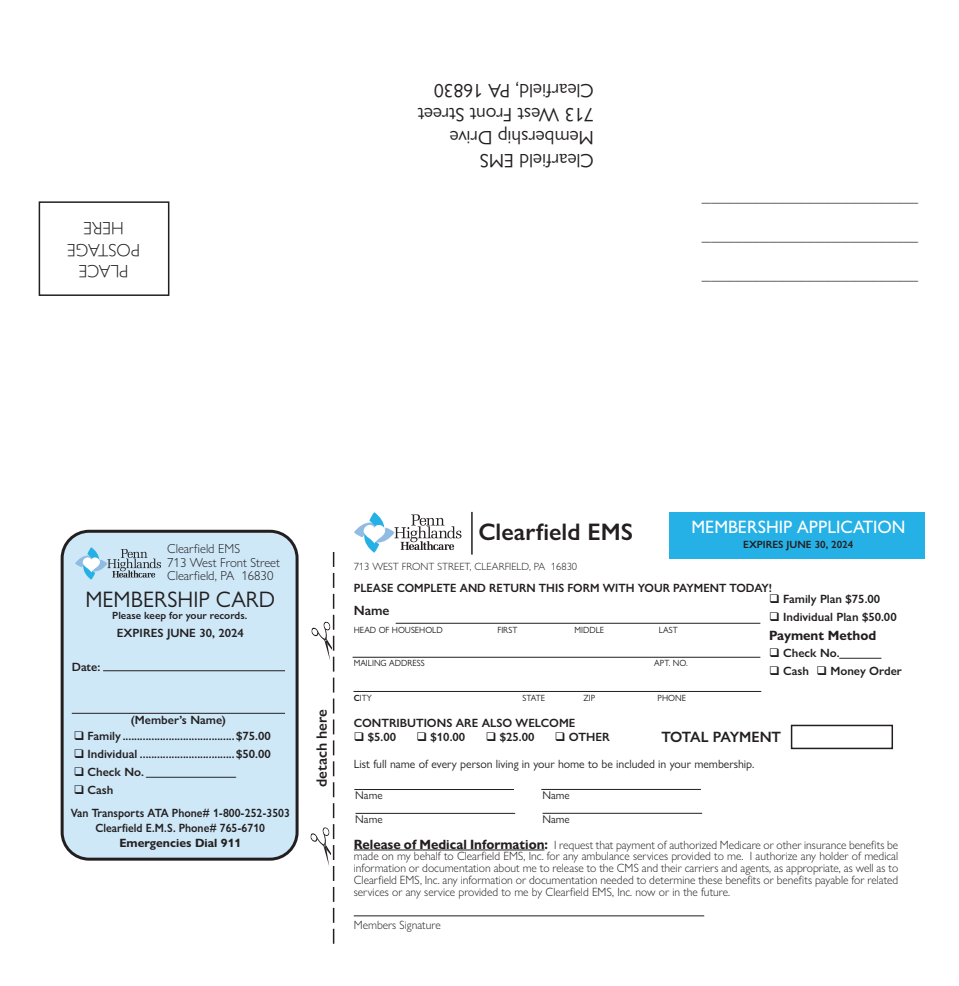
<style>
.page{position:relative;width:959px;height:986px;background:#fff}
.page>*{position:absolute;margin:0;border:0;box-sizing:border-box;transform-origin:0 0}
.t1{font:600 24px "Gill Sans Nova";color:#231f20}
.t2{font:22.5px "Gill Sans Nova";color:#231f20}
.t3{font:19.5px/23.4px "Gill Sans Nova";color:#231f20}
.t4{font:300 18px/39px "Gill Sans Nova";color:#231f20;text-align:justify}
.t5{font:500 18px "Gill Sans Nova";color:#fff}
.t6{font:600 15px "Gill Sans Nova";letter-spacing:-.02em;color:#231f20}
.t7{font:600 15px "Gill Sans Nova";color:#231f20}
.t8{font:700 13.5px "Gill Sans Nova";color:#231f20}
.t9{font:600 13.5px "Gill Sans Nova";color:#231f20}
.t10{font:300 13.05px/13.5px "Gill Sans Nova";color:#231f20}
.t11{font:300 12px/12px "Gill Sans Nova";color:#231f20;text-align:justify}
.t12{font:600 12px "Gill Sans Nova";color:#231f20}
.t13{font:12px "Gill Sans Nova";color:#231f20}
.t14{font:600 12px/15px "Gill Sans Nova";color:#231f20;text-align:center;scale:.92 1}
.t15{font:600 12px "Gill Sans Nova";color:#231f20;scale:.95 1}
.t16{font:700 12px "Gill Sans Nova";color:#231f20}
.t17{font:11.25px "Gill Sans Nova";color:#231f20}
.t18{font:600 10.5px "Gill Sans Nova";color:#231f20}
.t19{font:300 10.5px "Gill Sans Nova";color:#231f20}
.t20{font:9px "Gill Sans Nova";color:#231f20;scale:.95 1}
.s1{font-weight:600}
.s2{font-weight:700;font-size:13.5px}
</style>
<div class="page">
<div style="left:669px;top:512px;width:255px;height:46px;background:#26b1e6"></div>
<div style="left:39px;top:201px;width:130px;height:95px;border:2px solid #231f20"></div>
<div style="left:62px;top:531px;width:235px;height:328px;background:#cee8f8;border-radius:27px"></div>
<div style="left:61px;top:530px;width:237px;height:330px;border:3px solid #231f20;border-radius:27px"></div>
<hr style="left:354px;top:849px;width:190px;height:1px;background:#231f20">
<hr style="left:354px;top:915px;width:350px;height:1px;background:#231f20">
<div style="left:790px;top:724px;width:103px;height:25px;border:2px solid #231f20"></div>
<hr style="left:103px;top:670px;width:182px;height:1px;background:#231f20">
<hr style="left:72px;top:713px;width:213px;height:1px;background:#231f20">
<hr style="left:354px;top:789px;width:160px;height:1px;background:#231f20">
<hr style="left:541px;top:789px;width:160px;height:1px;background:#231f20">
<hr style="left:355px;top:813px;width:160px;height:1px;background:#231f20">
<hr style="left:542px;top:813px;width:160px;height:1px;background:#231f20">
<hr style="left:352px;top:657px;width:408px;height:1px;background:#231f20">
<hr style="left:353px;top:691px;width:408px;height:1px;background:#231f20">
<hr style="left:395px;top:623px;width:365px;height:1px;background:#231f20">
<svg style="left:310px;top:552px;width:24px;height:391px"></svg>
<svg style="left:354px;top:512px;width:107px;height:41px"></svg>
<hr style="left:471px;top:512px;width:1px;height:42px;background:#231f20">
<svg style="left:75px;top:547px;width:86px;height:33px"></svg>
<h3 class="t4" style="left:140px;top:282px;width:74px;line-height:21.6px;text-align:center;rotate:-180deg">PLACE<br>POSTAGE<br>HERE</h3>
<h3 class="t3" style="left:594px;top:173px;width:178px;rotate:-180deg">Clearfield EMS<br>Membership Drive<br>713 West Front Street<br>Clearfield, PA 16830</h3>
<h3 class="t4" style="left:918px;top:309px;width:217px;rotate:-180deg">________________________ ________________________ ________________________</h3>
<p class="t10" style="left:167px;top:542px;width:114px">Clearfield EMS<br>713 West Front Street<br>Clearfield, PA 16830</p>
<h2 class="t2" style="left:85px;top:586px;width:191px">MEMBERSHIP CARD</h2>
<p class="t18" style="left:112px;top:609px;width:137px">Please keep for your records.</p>
<p class="t12" style="left:117px;top:625px;width:129px">EXPIRES JUNE 30, 2024</p>
<p class="t12" style="left:72px;top:659px;width:30px">Date:</p>
<p class="t12" style="left:131px;top:712px;width:97px">(Member’s Name)</p>
<p class="t7" style="left:312px;top:787px;width:80px;rotate:-90deg">detach here</p>
<p class="t12" style="left:74px;top:728px;width:198px">❑ Family .......................................$75.00</p>
<p class="t12" style="left:74px;top:746px;width:198px">❑ Individual .................................$50.00</p>
<p class="t12" style="left:74px;top:764px;width:163px">❑ Check No. _______________</p>
<p class="t12" style="left:74px;top:782px;width:41px">❑ Cash</p>
<p class="t14" style="left:71px;top:805px;width:240px">Van Transports ATA Phone# 1-800-252-3503<br>Clearfield E.M.S. Phone# 765-6710</p>
<p class="t16" style="left:119px;top:835px;width:123px">Emergencies Dial 911</p>
<h1 class="t1" style="left:478px;top:517px;width:156px">Clearfield EMS</h1>
<p class="t19" style="left:354px;top:560px;width:225px">713 WEST FRONT STREET, CLEARFIELD, PA 16830</p>
<h3 class="t5" style="left:691px;top:516px;width:215px">MEMBERSHIP APPLICATION</h3>
<p class="t18" style="left:743px;top:538px;width:112px">EXPIRES JUNE 30, 2024</p>
<p class="t15" style="left:354px;top:580px;width:442px">PLEASE COMPLETE AND RETURN THIS FORM WITH YOUR PAYMENT TODAY!</p>
<p class="t12" style="left:769px;top:591px;width:113px">❑ Family Plan $75.00</p>
<p class="t12" style="left:769px;top:609px;width:129px">❑ Individual Plan $50.00</p>
<p class="t8" style="left:769px;top:627px;width:109px">Payment Method</p>
<p class="t12" style="left:769px;top:645px;width:114px">❑ Check No._______</p>
<p class="t12" style="left:769px;top:663px;width:134px">❑ Cash ❑ Money Order</p>
<p class="t9" style="left:354px;top:601px;width:37px">Name</p>
<p class="t20" style="left:354px;top:625px;width:95px">HEAD OF HOUSEHOLD</p>
<p class="t20" style="left:497px;top:625px;width:22px">FIRST</p>
<p class="t20" style="left:574px;top:625px;width:33px">MIDDLE</p>
<p class="t20" style="left:659px;top:625px;width:21px">LAST</p>
<p class="t20" style="left:354px;top:658px;width:76px">MAILING ADDRESS</p>
<p class="t20" style="left:654px;top:658px;width:37px">APT. NO.</p>
<p class="t20" style="left:354px;top:692px;width:21px"><span class="s1">C</span>ITY</p>
<p class="t20" style="left:522px;top:692px;width:25px">STATE</p>
<p class="t20" style="left:583px;top:692px;width:14px">ZIP</p>
<p class="t20" style="left:657px;top:692px;width:31px">PHONE</p>
<p class="t12" style="left:354px;top:715px;width:223px">CONTRIBUTIONS ARE ALSO WELCOME</p>
<p class="t12" style="left:354px;top:729px;width:44px">❑ $5.00</p>
<p class="t12" style="left:416px;top:729px;width:50px">❑ $10.00</p>
<p class="t12" style="left:485px;top:729px;width:50px">❑ $25.00</p>
<p class="t12" style="left:555px;top:729px;width:56px">❑ OTHER</p>
<p class="t6" style="left:661px;top:728px;width:121px">TOTAL PAYMENT</p>
<p class="t13" style="left:354px;top:756px;width:402px">List full name of every person living in your home to be included in your membership.</p>
<p class="t17" style="left:355px;top:788px;width:29px">Name</p>
<p class="t17" style="left:542px;top:788px;width:29px">Name</p>
<p class="t17" style="left:355px;top:812px;width:29px">Name</p>
<p class="t17" style="left:542px;top:812px;width:29px">Name</p>
<p class="t11" style="left:354px;top:838px;width:546px"><span class="s2">Release of Medical Information:</span> I request that payment of authorized Medicare or other insurance benefits be made on my behalf to Clearfield EMS, Inc. for any ambulance services provided to me. I authorize any holder of medical information or documentation about me to release to the CMS and their carriers and agents, as appropriate, as well as to Clearfield EMS, Inc. any information or documentation needed to determine these benefits or benefits payable for related services or any service provided to me by Clearfield EMS, Inc. now or in the future.</p>
<p class="t11" style="left:354px;top:918px;width:88px">Members Signature</p>
</div>
